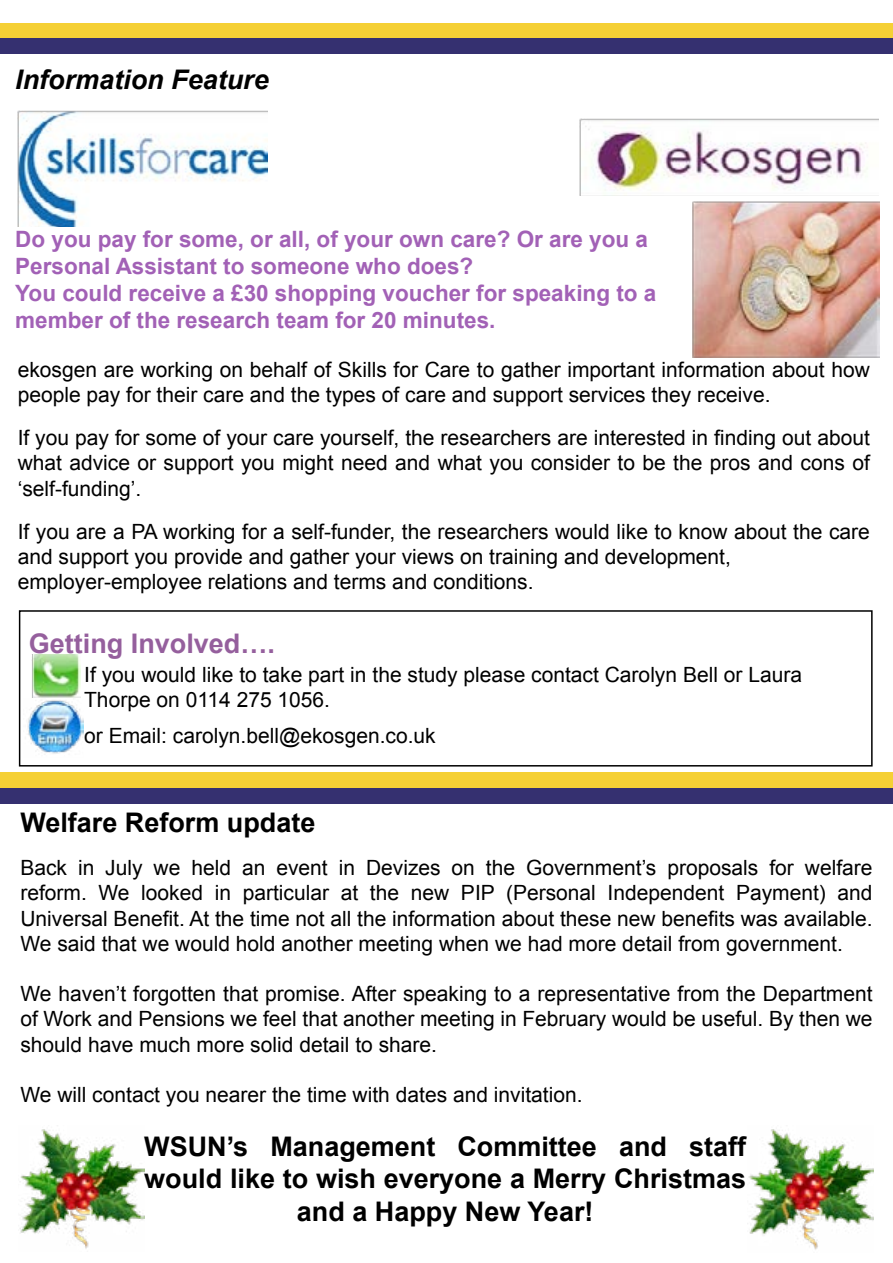
<style>
.page{position:relative;width:893px;height:1263px;background:#fff}
.page>*{position:absolute;margin:0;border:0;box-sizing:border-box;transform-origin:0 0}
.t1{font:700 27px/32.4px "Arial";color:#000;text-align:center}
.t2{font:italic 700 27px "Arial";color:#000}
.t3{font:700 27px "Arial";color:#955f9d}
.t4{font:700 22.5px/27px "Arial";color:#a261b6}
.t5{font:21px/25.2px "Arial";color:#000;text-align:justify}
</style>
<div class="page">
<div style="left:0;top:773px;width:893px;height:15px;background:#f5d035"></div>
<div style="left:0;top:788px;width:893px;height:16px;background:#353070"></div>
<div style="left:0;top:23px;width:893px;height:15px;background:#f5d035"></div>
<div style="left:0;top:38px;width:893px;height:16px;background:#353070"></div>
<img style="left:693px;top:202px;width:186px;height:155px">
<img style="left:17px;top:110px;width:251px;height:116px">
<img style="left:579px;top:118px;width:299px;height:77px">
<div style="left:19px;top:610px;width:854px;height:156px;border:2px solid #000"></div>
<img style="left:31px;top:654px;width:49px;height:44px">
<img style="left:27px;top:700px;width:57px;height:54px">
<img style="left:747px;top:1129px;width:127px;height:121px">
<img style="left:20px;top:1129px;width:124px;height:120px">
<p class="t2" style="left:15px;top:62px;width:255px">Information Feature</p>
<p class="t4" style="left:15px;top:226px;width:643px">Do you pay for some, or all, of your own care? Or are you a Personal Assistant to someone who does?<br>You could receive a £30 shopping voucher for speaking to a member of the research team for 20 minutes.</p>
<p class="t5" style="left:18px;top:357px;width:854px">ekosgen are working on behalf of Skills for Care to gather important information about how people pay for their care and the types of care and support services they receive.</p>
<p class="t5" style="left:18px;top:425px;width:854px">If you pay for some of your care yourself, the researchers are interested in finding out about what advice or support you might need and what you consider to be the pros and cons of ‘self-funding’.</p>
<p class="t5" style="left:18px;top:519px;width:854px;text-align:left">If you are a PA working for a self-funder, the researchers would like to know about the care and support you provide and gather your views on training and development, employer-employee relations and terms and conditions.</p>
<p class="t3" style="left:29px;top:626px;width:248px">Getting Involved….</p>
<p class="t5" style="left:84px;top:662px;width:719px">If you would like to take part in the study please contact Carolyn Bell or Laura<br>Thorpe on 0114 275 1056.</p>
<p class="t5" style="left:84px;top:723px;width:353px">or Email: carolyn.bell@ekosgen.co.uk</p>
<p class="t1" style="left:20px;top:807px;width:297px">Welfare Reform update</p>
<p class="t5" style="left:20px;top:855px;width:854px">Back in July we held an event in Devizes on the Government’s proposals for welfare reform. We looked in particular at the new PIP (Personal Independent Payment) and Universal Benefit. At the time not all the information about these new benefits was available.<br>We said that we would hold another meeting when we had more detail from government.</p>
<p class="t5" style="left:20px;top:981px;width:854px">We haven’t forgotten that promise. After speaking to a representative from the Department of Work and Pensions we feel that another meeting in February would be useful. By then we should have much more solid detail to share.</p>
<p class="t5" style="left:20px;top:1082px;width:564px">We will contact you nearer the time with dates and invitation.</p>
<p class="t1" style="left:144px;top:1131px;width:603px">WSUN’s Management Committee and staff would like to wish everyone a Merry Christmas and a Happy New Year!</p>
</div>
